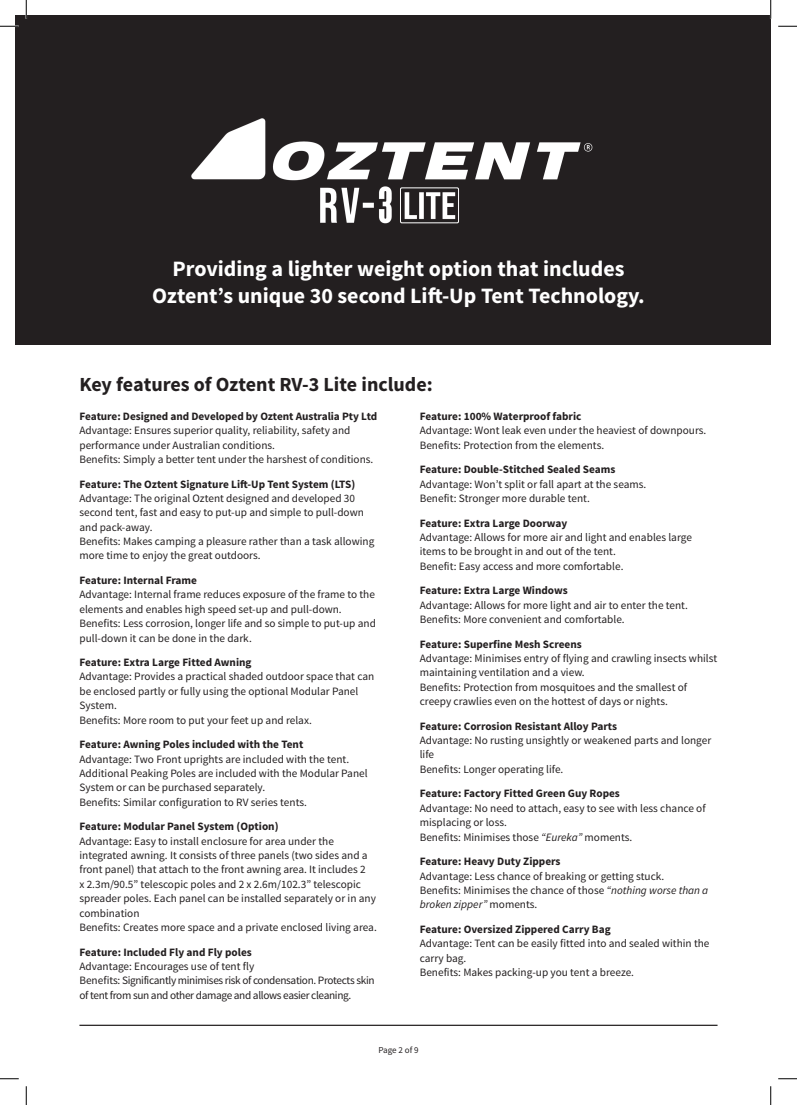
<style>
.page{position:relative;width:797px;height:1105px;background:#fff}
.page>*{position:absolute;margin:0;border:0;box-sizing:border-box;transform-origin:0 0}
.t1{font:700 22px/27px "Source Sans Pro";color:#fff;text-align:center}
.t2{font:700 20px "Source Sans Pro";color:#231f20}
.t3{font:11.25px/14.4px "Source Sans Pro";color:#231f20}
.t4{font:700 11.25px "Source Sans Pro";color:#231f20}
.t5{font:11.25px/14.4px "Source Sans Pro";letter-spacing:-.03em;color:#231f20}
.t6{font:9px "Source Sans Pro";letter-spacing:-.005em;color:#231f20}
.s1{font-style:italic}
</style>
<div class="page">
<hr style="left:79px;top:1025px;width:638px;height:1px;background:#231f20">
<div style="left:16px;top:16px;width:754px;height:329px;background:#231f20"></div>
<img style="left:191px;top:118px;width:402px;height:106px">
<svg style="left:0;top:25px;width:19px;height:2px"></svg>
<svg style="left:778px;top:25px;width:19px;height:2px"></svg>
<svg style="left:0;top:1078px;width:19px;height:1px"></svg>
<svg style="left:778px;top:1078px;width:19px;height:1px"></svg>
<svg style="left:25px;top:0;width:2px;height:19px"></svg>
<svg style="left:25px;top:1086px;width:2px;height:19px"></svg>
<svg style="left:770px;top:0;width:1px;height:19px"></svg>
<svg style="left:770px;top:1086px;width:1px;height:19px"></svg>
<h1 class="t1" style="left:152px;top:256px;width:494px">Providing a lighter weight option that includes<br>Oztent’s unique 30 second Lift-Up Tent Technology.</h1>
<h2 class="t2" style="left:79px;top:371px;width:355px">Key features of Oztent RV-3 Lite include:</h2>
<p class="t4" style="left:79px;top:409px;width:299px">Feature: Designed and Developed by Oztent Australia Pty Ltd</p>
<p class="t3" style="left:79px;top:423px;width:295px">Advantage: Ensures superior quality, reliability, safety and performance under Australian conditions.<br>Benefits: Simply a better tent under the harshest of conditions.</p>
<p class="t4" style="left:79px;top:476px;width:277px">Feature: The Oztent Signature Lift-Up Tent System (LTS)</p>
<p class="t3" style="left:79px;top:491px;width:296px">Advantage: The original Oztent designed and developed 30 second tent, fast and easy to put-up and simple to pull-down and pack-away.<br>Benefits: Makes camping a pleasure rather than a task allowing more time to enjoy the great outdoors.</p>
<p class="t4" style="left:79px;top:573px;width:119px">Feature: Internal Frame</p>
<p class="t3" style="left:79px;top:588px;width:298px">Advantage: Internal frame reduces exposure of the frame to the elements and enables high speed set-up and pull-down.<br>Benefits: Less corrosion, longer life and so simple to put-up and pull-down it can be done in the dark.</p>
<p class="t4" style="left:79px;top:655px;width:174px">Feature: Extra Large Fitted Awning</p>
<p class="t3" style="left:79px;top:670px;width:296px">Advantage: Provides a practical shaded outdoor space that can be enclosed partly or fully using the optional Modular Panel System.<br>Benefits: More room to put your feet up and relax.</p>
<p class="t4" style="left:79px;top:737px;width:225px">Feature: Awning Poles included with the Tent</p>
<p class="t3" style="left:79px;top:752px;width:290px">Advantage: Two Front uprights are included with the tent.<br>Additional Peaking Poles are included with the Modular Panel System or can be purchased separately.<br>Benefits: Similar configuration to RV series tents.</p>
<p class="t4" style="left:79px;top:819px;width:201px">Feature: Modular Panel System (Option)</p>
<p class="t3" style="left:79px;top:834px;width:299px">Advantage: Easy to install enclosure for area under the integrated awning. It consists of three panels (two sides and a front panel) that attach to the front awning area. It includes 2<br>x 2.3m/90.5” telescopic poles and 2 x 2.6m/102.3” telescopic spreader poles. Each panel can be installed separately or in any combination<br>Benefits: Creates more space and a private enclosed living area.</p>
<p class="t4" style="left:79px;top:944px;width:174px">Feature: Included Fly and Fly poles</p>
<p class="t5" style="left:79px;top:959px;width:297px">Advantage: Encourages use of tent fly<br>Benefits: Significantly minimises risk of condensation. Protects skin of tent from sun and other damage and allows easier cleaning.</p>
<p class="t4" style="left:420px;top:409px;width:163px">Feature: 100% Waterproof fabric</p>
<p class="t3" style="left:420px;top:423px;width:288px">Advantage: Wont leak even under the heaviest of downpours.<br>Benefits: Protection from the elements.</p>
<p class="t4" style="left:420px;top:462px;width:197px">Feature: Double-Stitched Sealed Seams</p>
<p class="t3" style="left:420px;top:477px;width:228px">Advantage: Won’t split or fall apart at the seams.<br>Benefit: Stronger more durable tent.</p>
<p class="t4" style="left:420px;top:515px;width:149px">Feature: Extra Large Doorway</p>
<p class="t3" style="left:420px;top:530px;width:274px">Advantage: Allows for more air and light and enables large items to be brought in and out of the tent.<br>Benefit: Easy access and more comfortable.</p>
<p class="t4" style="left:420px;top:583px;width:149px">Feature: Extra Large Windows</p>
<p class="t3" style="left:420px;top:598px;width:270px">Advantage: Allows for more light and air to enter the tent.<br>Benefits: More convenient and comfortable.</p>
<p class="t4" style="left:420px;top:637px;width:164px">Feature: Superfine Mesh Screens</p>
<p class="t3" style="left:420px;top:651px;width:299px">Advantage: Minimises entry of flying and crawling insects whilst maintaining ventilation and a view.<br>Benefits: Protection from mosquitoes and the smallest of creepy crawlies even on the hottest of days or nights.</p>
<p class="t4" style="left:420px;top:719px;width:199px">Feature: Corrosion Resistant Alloy Parts</p>
<p class="t3" style="left:420px;top:733px;width:293px">Advantage: No rusting unsightly or weakened parts and longer life<br>Benefits: Longer operating life.</p>
<p class="t4" style="left:420px;top:786px;width:202px">Feature: Factory Fitted Green Guy Ropes</p>
<p class="t3" style="left:420px;top:801px;width:287px">Advantage: No need to attach, easy to see with less chance of misplacing or loss.<br>Benefits: Minimises those <span class="s1">“Eureka”</span> moments.</p>
<p class="t4" style="left:420px;top:854px;width:142px">Feature: Heavy Duty Zippers</p>
<p class="t3" style="left:420px;top:869px;width:290px">Advantage: Less chance of breaking or getting stuck.<br>Benefits: Minimises the chance of those <span class="s1">“nothing worse than a broken zipper”</span> moments.</p>
<p class="t4" style="left:420px;top:922px;width:192px">Feature: Oversized Zippered Carry Bag</p>
<p class="t3" style="left:420px;top:936px;width:291px">Advantage: Tent can be easily fitted into and sealed within the carry bag.<br>Benefits: Makes packing-up you tent a breeze.</p>
<p class="t6" style="left:378px;top:1045px;width:42px">Page 2 of 9</p>
</div>
